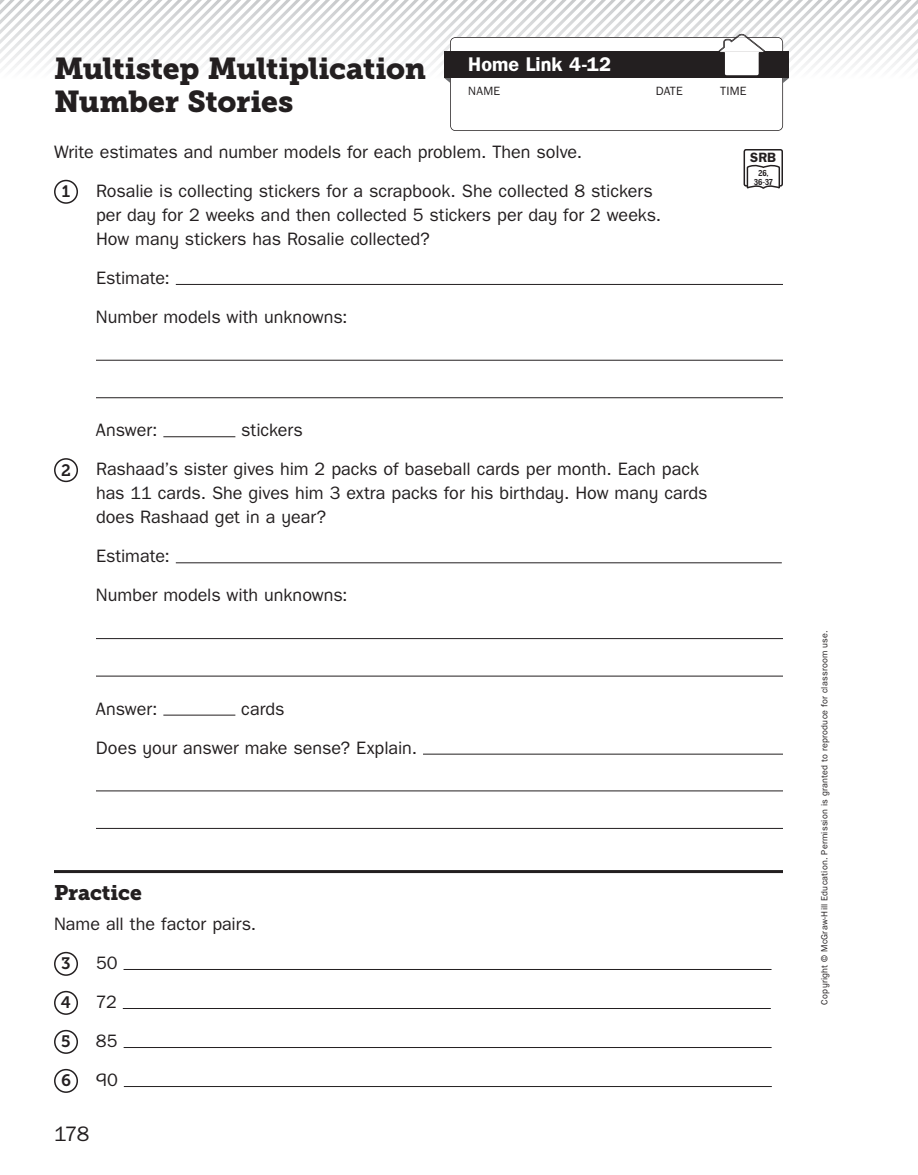
<style>
.page{position:relative;width:918px;height:1175px;background:#fff}
.page>*{position:absolute;margin:0;border:0;box-sizing:border-box;transform-origin:0 0}
.t1{font:30px/33px "Museo Slab 900";letter-spacing:-.01em;color:#231f20}
.t2{font:21px "Museo Slab 900";color:#231f20}
.t3{font:21px "SRA Sans 1.0";color:#231f20}
.t4{font:700 19.8px "SRA Sans 1.0";color:#fff}
.t5{font:18px/24px "SRA Sans 1.0";color:#231f20}
.t6{font:16.5px "Museo Slab 700";color:#231f20}
.t7{font:700 13.5px "SRA Sans 1.0";color:#231f20}
.t8{font:12px "SRA Sans 1.0";letter-spacing:.015em;color:#231f20}
.t9{font:9px "SRA Sans 1.0";letter-spacing:.025em;color:#231f20}
.t10{font:700 8.7px/9px "Negotiate Rg";color:#231f20;text-align:center}
</style>
<div class="page">
<hr style="left:54px;top:870px;width:729px;height:3px;background:#231f20">
<div style="left:54px;top:180px;width:24px;height:24px;border:2px solid #231f20;border-radius:50%"></div>
<hr style="left:176px;top:284px;width:607px;height:1px;background:#231f20">
<hr style="left:96px;top:360px;width:687px;height:1px;background:#231f20">
<hr style="left:96px;top:397px;width:687px;height:1px;background:#231f20">
<hr style="left:163px;top:436px;width:72px;height:1px;background:#231f20">
<div style="left:54px;top:458px;width:24px;height:24px;border:2px solid #231f20;border-radius:50%"></div>
<hr style="left:176px;top:562px;width:606px;height:1px;background:#231f20">
<hr style="left:96px;top:638px;width:687px;height:1px;background:#231f20">
<hr style="left:96px;top:675px;width:687px;height:1px;background:#231f20">
<hr style="left:163px;top:714px;width:72px;height:1px;background:#231f20">
<hr style="left:423px;top:753px;width:360px;height:1px;background:#231f20">
<hr style="left:96px;top:790px;width:687px;height:1px;background:#231f20">
<hr style="left:96px;top:828px;width:687px;height:1px;background:#231f20">
<div style="left:54px;top:951px;width:24px;height:24px;border:2px solid #231f20;border-radius:50%"></div>
<hr style="left:124px;top:969px;width:648px;height:1px;background:#231f20">
<div style="left:54px;top:990px;width:24px;height:24px;border:2px solid #231f20;border-radius:50%"></div>
<hr style="left:123px;top:1008px;width:648px;height:1px;background:#231f20">
<div style="left:54px;top:1029px;width:24px;height:24px;border:2px solid #231f20;border-radius:50%"></div>
<hr style="left:124px;top:1047px;width:648px;height:1px;background:#231f20">
<div style="left:54px;top:1068px;width:24px;height:24px;border:2px solid #231f20;border-radius:50%"></div>
<hr style="left:124px;top:1086px;width:648px;height:1px;background:#231f20">
<svg style="left:0;top:0;width:918px;height:131px"></svg>
<img style="left:719px;top:51px;width:46px;height:25px">
<div style="left:744px;top:149px;width:39px;height:38px;border:2px solid #231f20;border-radius:2px"></div>
<svg style="left:746px;top:164px;width:35px;height:25px"></svg>
<h1 class="t1" style="left:54px;top:55px;width:374px">Multistep Multiplication<br>Number Stories</h1>
<p class="t4" style="left:468px;top:58px;width:144px">Home Link 4-12</p>
<p class="t8" style="left:468px;top:87px;width:33px">NAME</p>
<p class="t8" style="left:656px;top:87px;width:29px">DATE</p>
<p class="t8" style="left:720px;top:87px;width:28px">TIME</p>
<p class="t5" style="left:54px;top:142px;width:530px">Write estimates and number models for each problem. Then solve.</p>
<p class="t6" style="left:62px;top:185px;width:10px">1</p>
<p class="t5" style="left:96px;top:181px;width:567px">Rosalie is collecting stickers for a scrapbook. She collected 8 stickers per day for 2 weeks and then collected 5 stickers per day for 2 weeks.<br>How many stickers has Rosalie collected?</p>
<p class="t5" style="left:96px;top:260px;width:253px;line-height:39px">Estimate:<br>Number models with unknowns:</p>
<p class="t5" style="left:96px;top:420px;width:63px">Answer:</p>
<p class="t5" style="left:241px;top:420px;width:63px">stickers</p>
<p class="t6" style="left:61px;top:464px;width:11px">2</p>
<p class="t5" style="left:96px;top:459px;width:613px">Rashaad’s sister gives him 2 packs of baseball cards per month. Each pack has 11 cards. She gives him 3 extra packs for his birthday. How many cards does Rashaad get in a year?</p>
<p class="t5" style="left:96px;top:538px;width:253px;line-height:39px">Estimate:<br>Number models with unknowns:</p>
<p class="t5" style="left:96px;top:698px;width:63px">Answer:</p>
<p class="t5" style="left:96px;top:691px;width:323px;line-height:39px;text-indent:145px">cards<br>Does your answer make sense? Explain.</p>
<p class="t7" style="left:750px;top:153px;width:27px">SRB</p>
<p class="t10" style="left:754px;top:169px;width:20px">26,<br>36-37</p>
<p class="t2" style="left:54px;top:885px;width:89px">Practice</p>
<p class="t5" style="left:54px;top:913px;width:204px">Name all the factor pairs.</p>
<p class="t6" style="left:61px;top:957px;width:11px">3</p>
<p class="t5" style="left:96px;top:952px;width:23px">50</p>
<p class="t6" style="left:61px;top:996px;width:12px">4</p>
<p class="t5" style="left:96px;top:991px;width:22px">7 2</p>
<p class="t6" style="left:61px;top:1035px;width:11px">5</p>
<p class="t5" style="left:96px;top:1030px;width:23px">85</p>
<p class="t6" style="left:61px;top:1074px;width:11px">6</p>
<p class="t5" style="left:96px;top:1069px;width:23px">90</p>
<p class="t3" style="left:54px;top:1126px;width:37px">178</p>
<p class="t9" style="left:821px;top:1004px;width:376px;rotate:-90deg">Copyright © McGraw-Hill Education. Permission is granted to reproduce for classroom use.</p>
</div>
